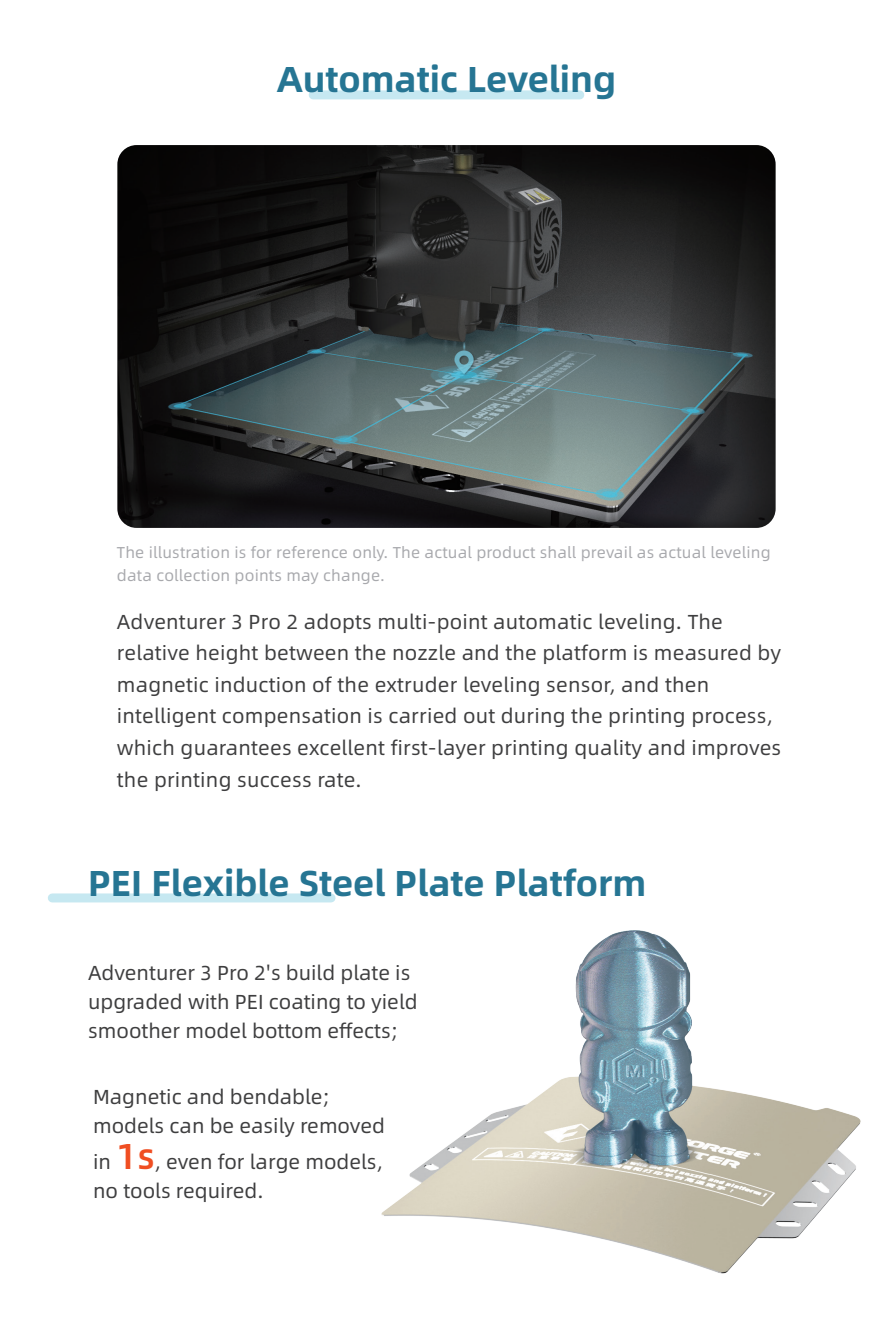
<style>
.page{position:relative;width:893px;height:1340px;background:#fff}
.page>*{position:absolute;margin:0;border:0;box-sizing:border-box;transform-origin:0 0}
.t1{font:36px "Alibaba Pu Hui Ti B";color:#267593}
.t2{font:20.25px/31.5px "Alibaba Pu Hui Ti R";letter-spacing:.01em;color:#3e3e3f}
.t3{font:15.75px/22.5px "Alibaba Pu Hui Ti R";letter-spacing:.01em;color:#a8a9ad}
.s1{font-family:"Alibaba Pu Hui Ti M";font-size:36px;color:#f04e22}
</style>
<div class="page">
<div style="left:52px;top:893px;width:279px;height:9px;background:#c6e8f1"></div>
<img style="left:117px;top:145px;width:659px;height:383px">
<div style="left:313px;top:90px;width:267px;height:9px;background:#c6e8f1"></div>
<img style="left:382px;top:930px;width:478px;height:342px">
<h1 class="t1" style="left:277px;top:51px;width:341px">Automatic Leveling</h1>
<p class="t3" style="left:117px;top:541px;width:655px">The illustration is for reference only. The actual product shall prevail as actual leveling data collection points may change.</p>
<p class="t2" style="left:117px;top:605px;width:666px">Adventurer 3 Pro 2 adopts multi-point automatic leveling. The relative height between the nozzle and the platform is measured by magnetic induction of the extruder leveling sensor, and then intelligent compensation is carried out during the printing process, which guarantees excellent first-layer printing quality and improves the printing success rate.</p>
<h1 class="t1" style="left:88px;top:854px;width:560px">PEI Flexible Steel Plate Platform</h1>
<p class="t2" style="left:88px;top:956px;width:331px;line-height:29.2px">Adventurer 3 Pro 2's build plate is upgraded with PEI coating to yield smoother model bottom effects;</p>
<p class="t2" style="left:93px;top:1080px;width:293px;line-height:29.2px">Magnetic and bendable; models can be easily removed</p>
<p class="t2" style="left:93px;top:1145px;width:291px;line-height:29.2px">in <span class="s1">1s</span>, even for large models, no tools required.</p>
</div>
